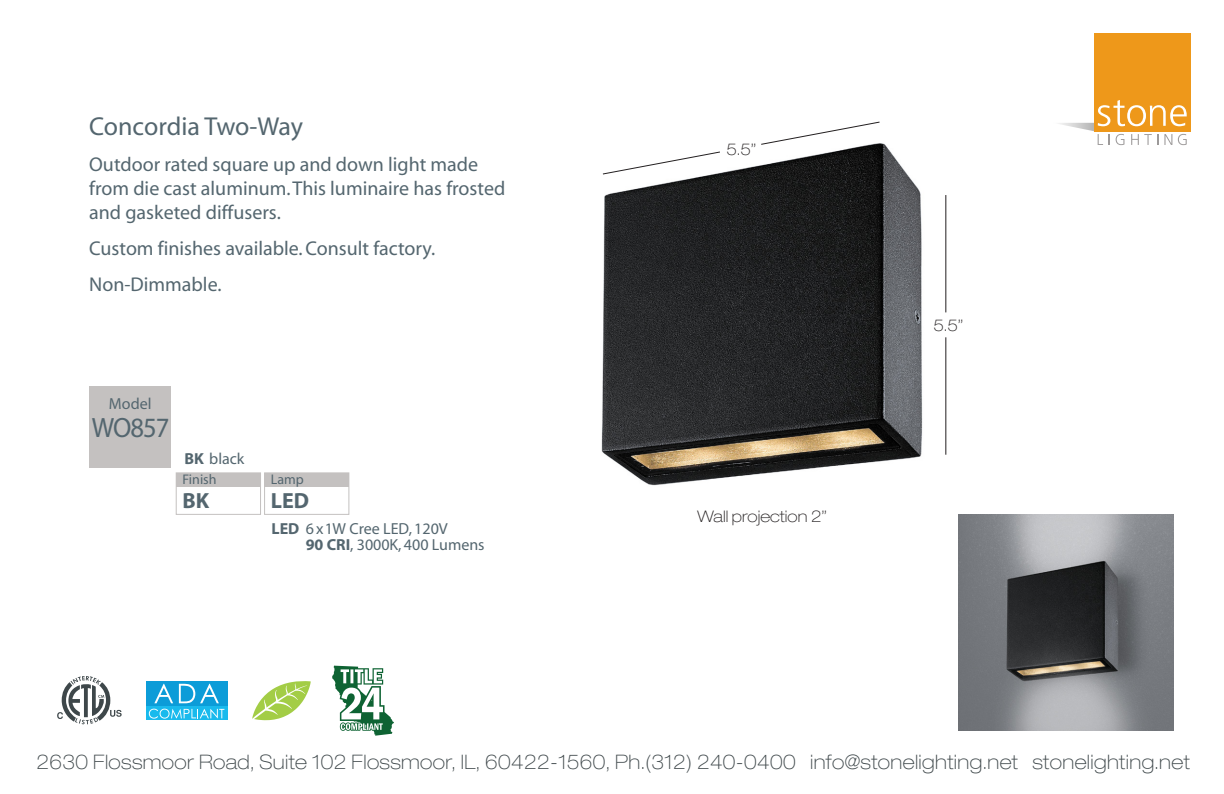
<style>
.page{position:relative;width:1224px;height:794px;background:#fff}
.page>*{position:absolute;margin:0;border:0;box-sizing:border-box;transform-origin:0 0}
.t1{font:28px "Myriad";letter-spacing:-.04em;color:#54666f;scale:.95 1}
.t2{font:26px "Myriad";letter-spacing:-.005em;color:#54666f}
.t3{font:700 22px "Myriad";color:#54666f}
.t4{font:20px/24px "Myriad";color:#54666f}
.t5{font:100 expanded 20px "Helvetica Neue LT Std";letter-spacing:.02em;color:#3e474a}
.t6{font:16px/16px "Myriad";color:#54666f}
.t7{font:100 expanded 16px "Helvetica Neue LT Std";color:#231f20}
.t8{font:14px "Myriad";color:#54666f}
.s1{font-weight:700}
</style>
<div class="page">
<img style="left:958px;top:515px;width:216px;height:215px">
<img style="left:601px;top:143px;width:346px;height:343px">
<hr style="left:945px;top:337px;width:1px;height:118px;background:#231f20">
<hr style="left:945px;top:195px;width:1px;height:117px;background:#231f20">
<svg style="left:760px;top:121px;width:120px;height:24px"></svg>
<svg style="left:602px;top:151px;width:119px;height:24px"></svg>
<div style="left:1095px;top:33px;width:96px;height:98px;background:#ee981a"></div>
<svg style="left:1059px;top:100px;width:132px;height:45px"></svg>
<svg style="left:57px;top:676px;width:65px;height:48px"></svg>
<div style="left:146px;top:681px;width:81px;height:24px;background:#0c9cd8"></div>
<svg style="left:146px;top:706px;width:81px;height:14px"></svg>
<svg style="left:149px;top:684px;width:75px;height:34px"></svg>
<svg style="left:252px;top:681px;width:59px;height:39px"></svg>
<svg style="left:332px;top:665px;width:62px;height:71px"></svg>
<div style="left:89px;top:386px;width:82px;height:81px;background:#c4c1c0"></div>
<div style="left:176px;top:472px;width:85px;height:43px;border:1px solid #c4c1c0"></div>
<div style="left:264px;top:472px;width:85px;height:43px;border:1px solid #c4c1c0"></div>
<div style="left:176px;top:473px;width:85px;height:14px;background:#c4c1c0"></div>
<div style="left:265px;top:473px;width:84px;height:14px;background:#c4c1c0"></div>
<h2 class="t2" style="left:89px;top:113px;width:215px">Concordia Two-Way</h2>
<p class="t4" style="left:89px;top:153px;width:418px">Outdoor rated square up and down light made from die cast aluminum. This luminaire has frosted and gasketed diffusers.</p>
<p class="t4" style="left:89px;top:231px;width:347px;line-height:36px">Custom finishes available. Consult factory.<br>Non-Dimmable.</p>
<p class="t6" style="left:109px;top:396px;width:44px">Model</p>
<h1 class="t1" style="left:92px;top:413px;width:83px">WO857</h1>
<p class="t6" style="left:184px;top:452px;width:62px"><span class="s1">BK</span> black</p>
<p class="t3" style="left:183px;top:489px;width:28px">BK</p>
<p class="t8" style="left:183px;top:472px;width:36px">Finish</p>
<p class="t8" style="left:271px;top:472px;width:34px">Lamp</p>
<p class="t3" style="left:271px;top:489px;width:40px">LED</p>
<p class="t6" style="left:306px;top:521px;width:180px;text-indent:-34px"><span class="s1">LED</span> 6 x1W Cree LED, 120V<br><span class="s1">90 CRI</span>, 3000K, 400 Lumens</p>
<p class="t7" style="left:726px;top:139px;width:31px">5.5”</p>
<p class="t7" style="left:698px;top:507px;width:131px">Wall projection 2”</p>
<p class="t7" style="left:934px;top:316px;width:31px">5.5”</p>
<p class="t5" style="left:37px;top:749px;width:1155px">2630 Flossmoor Road, Suite 102 Flossmoor, IL, 60422-1560, Ph.(312) 240-0400 info@stonelighting.net stonelighting.net</p>
</div>
